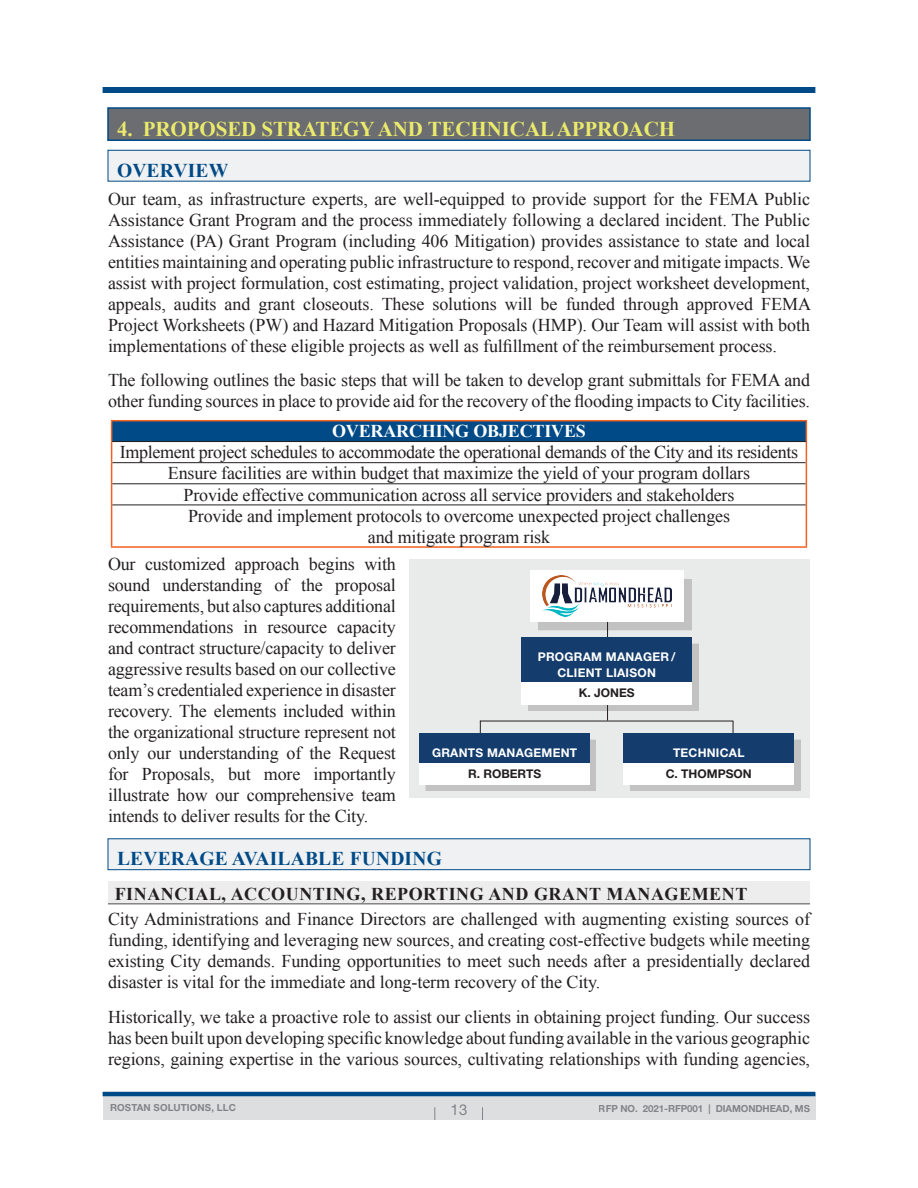
<style>
.page{position:relative;width:918px;height:1188px;background:#fff}
.page>*{position:absolute;margin:0;border:0;box-sizing:border-box;transform-origin:0 0}
._00_New_MAIN_Header{font:700 21px "Times New Roman";letter-spacing:-.005em;color:#eaea6c}
._00_New_Subsection{font:700 19.5px "Times New Roman";letter-spacing:.01em;color:#004a87}
.body_copy_just_no_hy{font:18px/21px "Times New Roman";letter-spacing:-.01em;color:#231f20;text-align:justify}
.table_text{font:18px/21px "Times New Roman";letter-spacing:-.01em;color:#231f20;text-align:center}
.new_subhead{font:700 18px "Times New Roman";letter-spacing:.03em;color:#231f20}
.table_text-2{font:700 18px "Times New Roman";letter-spacing:-.01em;color:#fff}
.t1{font:15px "Helvetica Neue LT Std";color:#6c6d70}
.t2{font:700 12px/15.8px "Helvetica Neue LT Std";letter-spacing:.02em;color:#fff;text-align:center}
.t3{font:700 12px "Helvetica Neue LT Std";color:#231f20}
.t4{font:700 9.75px "Helvetica Neue LT Std";letter-spacing:-.01em;color:#6c6d70}
.t5{font:700 9.75px "Helvetica Neue LT Std";letter-spacing:.01em;color:#6c6d70}
</style>
<div class="page">
<div style="left:103px;top:87px;width:712px;height:6px;background:#004a87"></div>
<div style="left:103px;top:1094px;width:712px;height:26px;background:#dddee0"></div>
<hr style="left:103px;top:1092px;width:712px;height:4px;background:#004a87">
<svg style="left:434px;top:1107px;width:1px;height:13px"></svg>
<svg style="left:482px;top:1107px;width:1px;height:13px"></svg>
<div style="left:107px;top:107px;width:704px;height:34px;background:#6c6d70;border:2px solid #004a87"></div>
<svg style="left:107px;top:150px;width:704px;height:32px"></svg>
<svg style="left:107px;top:838px;width:704px;height:32px"></svg>
<div style="left:108px;top:881px;width:702px;height:23px;background:#ededee"></div>
<hr style="left:108px;top:903px;width:702px;height:1px;background:#4b4c4d">
<div style="left:112px;top:421px;width:694px;height:21px;background:#004a87"></div>
<hr style="left:111px;top:420px;width:696px;height:1px;background:#f26021">
<svg style="left:111px;top:421px;width:1px;height:84px"></svg>
<svg style="left:806px;top:421px;width:1px;height:84px"></svg>
<hr style="left:111px;top:505px;width:1px;height:41px;background:#f26021">
<hr style="left:806px;top:505px;width:1px;height:41px;background:#f26021">
<hr style="left:111px;top:546px;width:696px;height:2px;background:#f26021">
<hr style="left:112px;top:441px;width:694px;height:1px;background:#231f20">
<hr style="left:112px;top:462px;width:694px;height:1px;background:#231f20">
<hr style="left:112px;top:484px;width:694px;height:1px;background:#231f20">
<hr style="left:112px;top:505px;width:694px;height:1px;background:#231f20">
<div style="left:409px;top:559px;width:401px;height:239px;background:#e9eaea"></div>
<hr style="left:607px;top:577px;width:1px;height:144px;background:#231f20">
<hr style="left:480px;top:721px;width:1px;height:56px;background:#231f20">
<hr style="left:733px;top:721px;width:1px;height:56px;background:#231f20">
<hr style="left:480px;top:721px;width:253px;height:1px;background:#231f20">
<div style="left:528px;top:644px;width:171px;height:67px;background:#231f20;opacity:.2"></div>
<div style="left:521px;top:652px;width:171px;height:52px;background:#fff"></div>
<div style="left:521px;top:637px;width:171px;height:45px;background:#143d6e"></div>
<div style="left:538px;top:579px;width:154px;height:51px;background:#c2c2c2"></div>
<div style="left:530px;top:570px;width:154px;height:52px;background:#fff"></div>
<img style="left:542px;top:575px;width:130px;height:41px">
<div style="left:425px;top:740px;width:171px;height:51px;background:#c2c2c2"></div>
<div style="left:419px;top:748px;width:171px;height:37px;background:#fff"></div>
<div style="left:419px;top:733px;width:171px;height:29px;background:#143d6e"></div>
<div style="left:630px;top:740px;width:171px;height:51px;background:#c2c2c2"></div>
<div style="left:623px;top:748px;width:171px;height:37px;background:#fff"></div>
<div style="left:623px;top:733px;width:171px;height:29px;background:#143d6e"></div>
<p class="_00_New_MAIN_Header" style="left:117px;top:114px;width:560px">4. PROPOSED STRATEGY AND TECHNICAL APPROACH</p>
<p class="_00_New_Subsection" style="left:117px;top:157px;width:113px">OVERVIEW</p>
<p class="body_copy_just_no_hy" style="left:108px;top:188px;width:705px">Our team, as infrastructure experts, are well-equipped to provide support for the FEMA Public Assistance Grant Program and the process immediately following a declared incident. The Public Assistance (PA) Grant Program (including 406 Mitigation) provides assistance to state and local entities maintaining and operating public infrastructure to respond, recover and mitigate impacts. We assist with project formulation, cost estimating, project validation, project worksheet development, appeals, audits and grant closeouts. These solutions will be funded through approved FEMA Project Worksheets (PW) and Hazard Mitigation Proposals (HMP). Our Team will assist with both implementations of these eligible projects as well as fulfillment of the reimbursement process.</p>
<p class="body_copy_just_no_hy" style="left:108px;top:369px;width:704px">The following outlines the basic steps that will be taken to develop grant submittals for FEMA and other funding sources in place to provide aid for the recovery of the flooding impacts to City facilities.</p>
<p class="table_text-2" style="left:332px;top:419px;width:255px">OVERARCHING OBJECTIVES</p>
<p class="table_text" style="left:120px;top:442px;width:680px">Implement project schedules to accommodate the operational demands of the City and its residents</p>
<p class="table_text" style="left:168px;top:463px;width:584px">Ensure facilities are within budget that maximize the yield of your program dollars</p>
<p class="table_text" style="left:184px;top:484px;width:552px">Provide effective communication across all service providers and stakeholders</p>
<p class="table_text" style="left:188px;top:505px;width:543px">Provide and implement protocols to overcome unexpected project challenges and mitigate program risk</p>
<p class="body_copy_just_no_hy" style="left:108px;top:553px;width:289px">Our customized approach begins with sound understanding of the proposal requirements, but also captures additional recommendations in resource capacity and contract structure/capacity to deliver aggressive results based on our collective team’s credentialed experience in disaster recovery. The elements included within the organizational structure represent not only our understanding of the Request for Proposals, but more importantly illustrate how our comprehensive team intends to deliver results for the City.</p>
<p class="_00_New_Subsection" style="left:117px;top:845px;width:326px">LEVERAGE AVAILABLE FUNDING</p>
<p class="new_subhead" style="left:115px;top:882px;width:634px">FINANCIAL, ACCOUNTING, REPORTING AND GRANT MANAGEMENT</p>
<p class="body_copy_just_no_hy" style="left:108px;top:909px;width:704px">City Administrations and Finance Directors are challenged with augmenting existing sources of funding, identifying and leveraging new sources, and creating cost-effective budgets while meeting existing City demands. Funding opportunities to meet such needs after a presidentially declared disaster is vital for the immediate and long-term recovery of the City.</p>
<p class="body_copy_just_no_hy" style="left:108px;top:1006px;width:704px">Historically, we take a proactive role to assist our clients in obtaining project funding. Our success has been built upon developing specific knowledge about funding available in the various geographic regions, gaining expertise in the various sources, cultivating relationships with funding agencies,</p>
<p class="t2" style="left:538px;top:649px;width:139px">PROGRAM MANAGER /<br>CLIENT LIAISON</p>
<p class="t3" style="left:579px;top:686px;width:57px">K. JONES</p>
<p class="t2" style="left:432px;top:745px;width:147px">GRANTS MANAGEMENT</p>
<p class="t2" style="left:673px;top:745px;width:73px">TECHNICAL</p>
<p class="t3" style="left:468px;top:766px;width:75px">R. ROBERTS</p>
<p class="t3" style="left:666px;top:766px;width:88px">C. THOMPSON</p>
<p class="t5" style="left:110px;top:1102px;width:127px">ROSTAN SOLUTIONS, LLC</p>
<p class="t1" style="left:451px;top:1101px;width:18px">13</p>
<p class="t4" style="left:599px;top:1102px;width:213px">RFP NO. 2021-RFP001 | DIAMONDHEAD, MS</p>
</div>
